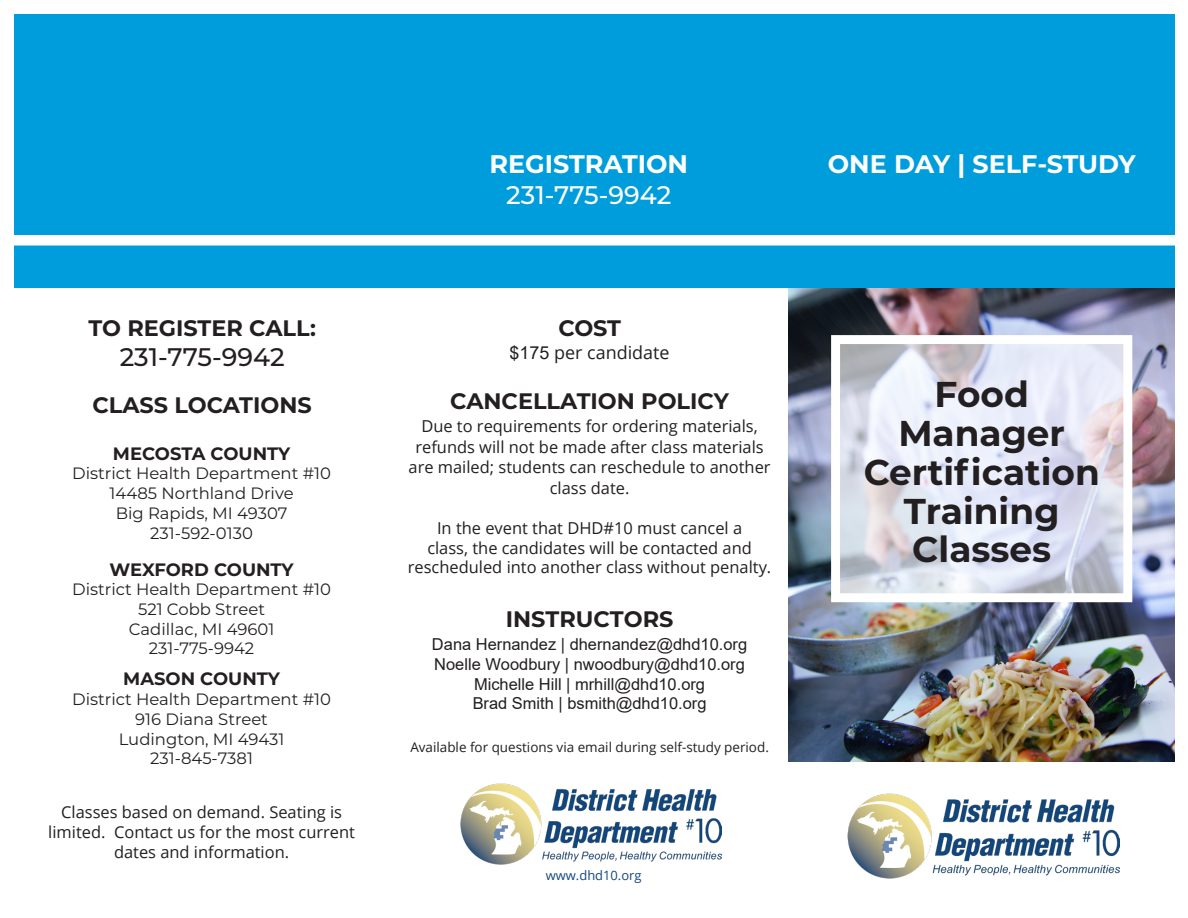
<style>
.page{position:relative;width:1188px;height:918px;background:#fff}
.page>*{position:absolute;margin:0;border:0;box-sizing:border-box;transform-origin:0 0}
.t1{font:700 35.85px/38.8px "Montserrat";color:#231f20}
.t2{font:700 25.35px "Montserrat";color:#fff}
.t3{font:500 25.35px "Montserrat";color:#fff}
.t4{font:500 25.35px "Montserrat";color:#231f20}
.t5{font:700 22.35px "Montserrat";color:#231f20}
.t6{font:700 18px "Montserrat";color:#231f20}
.t7{font:18px "Open Sans";color:#231f20}
.t8{font:16.5px/19.8px "Open Sans";color:#231f20;text-align:center}
.t9{font:16.5px/19.8px "Montserrat";color:#231f20;text-align:center}
.t10{font:16.5px/19.8px "Arial";color:#231f20;text-align:center}
.t11{font:13.5px "Open Sans";color:#231f20}
.t12{font:12.9px "Open Sans";color:#14477b}
.s1{font-family:"Arial"}
</style>
<div class="page">
<img style="left:789px;top:287px;width:386px;height:474px">
<div style="left:14px;top:14px;width:1161px;height:273px;background:#009ddc"></div>
<div style="left:0;top:235px;width:1188px;height:11px;background:#fff"></div>
<img style="left:847px;top:793px;width:272px;height:86px">
<svg style="left:841px;top:345px;width:281px;height:247px;background:#dddfec"></svg>
<div style="left:831px;top:335px;width:301px;height:267px;border:9px solid #fff"></div>
<img style="left:460px;top:783px;width:262px;height:82px">
<p class="t5" style="left:88px;top:312px;width:229px">TO REGISTER CALL:</p>
<p class="t4" style="left:120px;top:340px;width:167px">231-775-9942</p>
<p class="t5" style="left:92px;top:389px;width:221px">CLASS LOCATIONS</p>
<p class="t6" style="left:113px;top:440px;width:179px">MECOSTA COUNTY</p>
<p class="t9" style="left:72px;top:463px;width:260px">District Health Department #10</p>
<p class="t9" style="left:110px;top:483px;width:186px">14485 Northland Drive<br>Big Rapids, MI 49307</p>
<p class="t9" style="left:150px;top:522px;width:104px">231-592-0130</p>
<p class="t6" style="left:110px;top:556px;width:186px">WEXFORD COUNTY</p>
<p class="t9" style="left:72px;top:579px;width:260px">District Health Department #10</p>
<p class="t9" style="left:129px;top:599px;width:147px">521 Cobb Street<br>Cadillac, MI 49601</p>
<p class="t9" style="left:149px;top:638px;width:107px">231-775-9942</p>
<p class="t6" style="left:123px;top:666px;width:158px">MASON COUNTY</p>
<p class="t9" style="left:72px;top:689px;width:260px">District Health Department #10</p>
<p class="t9" style="left:119px;top:709px;width:167px">916 Diana Street<br>Ludington, MI 49431</p>
<p class="t9" style="left:150px;top:748px;width:104px">231-845-7381</p>
<p class="t8" style="left:48px;top:802px;width:308px">Classes based on demand. Seating is limited. Contact us for the most current dates and information.</p>
<p class="t2" style="left:490px;top:146px;width:200px">REGISTRATION</p>
<p class="t2" style="left:828px;top:146px;width:309px">ONE DAY | SELF-STUDY</p>
<p class="t3" style="left:506px;top:177px;width:167px">231-775-9942</p>
<p class="t5" style="left:558px;top:312px;width:64px">COST</p>
<p class="t7" style="left:510px;top:340px;width:161px"><span class="s1">$175</span> per candidate</p>
<p class="t5" style="left:450px;top:385px;width:280px">CANCELLATION POLICY</p>
<p class="t8" style="left:409px;top:415px;width:364px;line-height:20.7px">Due to requirements for ordering materials, refunds will not be made after class materials are mailed; students can reschedule to another class date.</p>
<p class="t8" style="left:408px;top:518px;width:365px">In the event that DHD#10 must cancel a<br>class, the candidates will be contacted and rescheduled into another class without penalty.</p>
<p class="t5" style="left:506px;top:603px;width:169px">INSTRUCTORS</p>
<p class="t10" style="left:432px;top:634px;width:317px">Dana Hernandez | dhernandez@dhd10.org Noelle Woodbury | nwoodbury@dhd10.org Michelle Hill | mrhill@dhd10.org<br>Brad Smith | bsmith@dhd10.org</p>
<p class="t11" style="left:410px;top:738px;width:360px">Available for questions via email during self-study period.</p>
<p class="t12" style="left:546px;top:867px;width:97px">www.dhd10.org</p>
<p class="t1" style="left:935px;top:373px;width:96px">Food</p>
<p class="t1" style="left:898px;top:412px;width:168px">Manager</p>
<p class="t1" style="left:864px;top:451px;width:238px">Certification</p>
<p class="t1" style="left:904px;top:490px;width:157px">Training<br>Classes</p>
</div>
